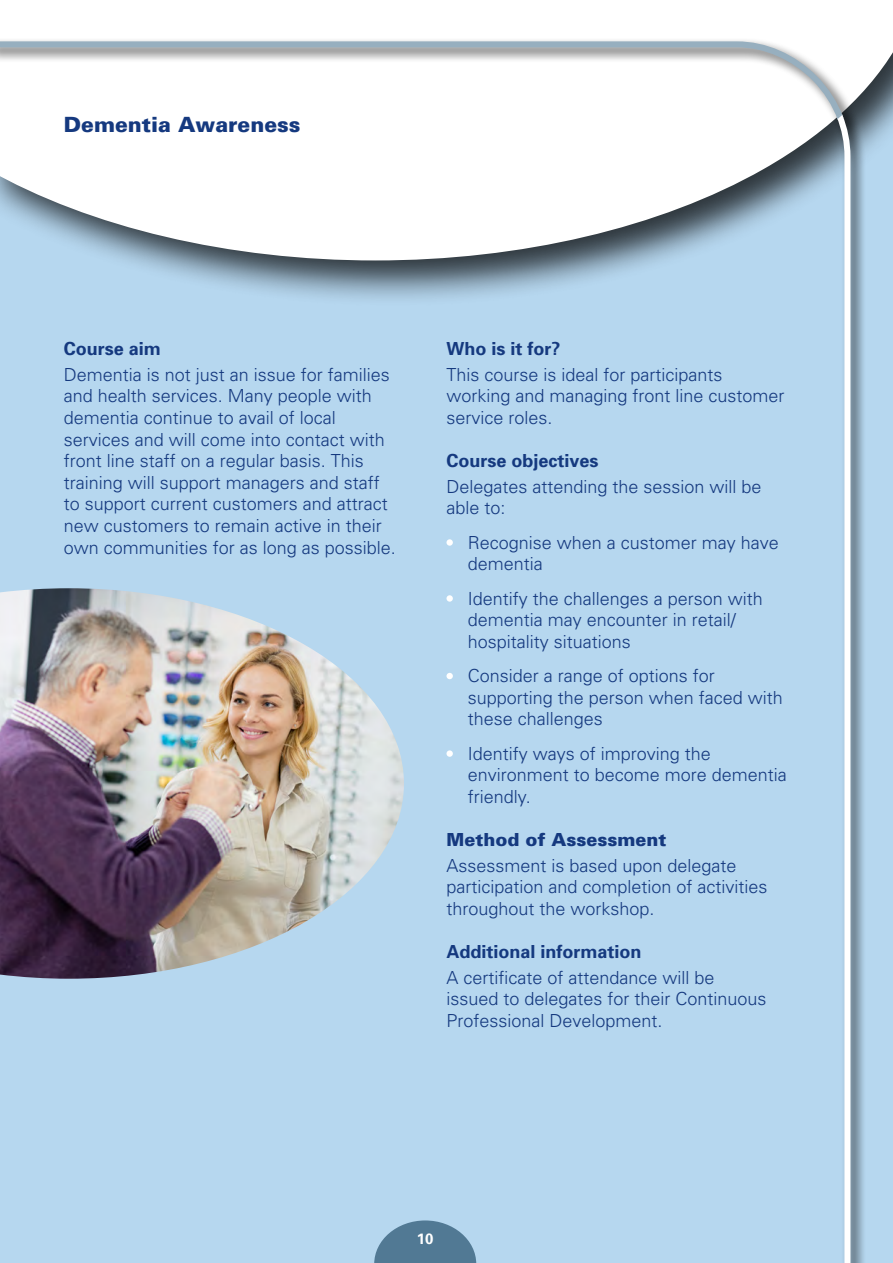
<style>
.page{position:relative;width:893px;height:1263px;background:#b6d7ef}
.page>*{position:absolute;margin:0;border:0;box-sizing:border-box;transform-origin:0 0}
.H4_Sub_heading_14pt{font:900 21px "Univers";color:#15397f}
.Body_text_12pt{font:300 18px/21.6px "Univers";color:#15397f}
.List_white_bullets{font:300 18px/21.6px "Univers";color:#15397f}
.Body_text_12pt-2{font:700 18px "Univers";color:#15397f}
.Body_text_12pt-3{font:900 18px "Univers";color:#15397f}
.t1{font:700 15px "Univers";color:#fff}
</style>
<div class="page">
<div style="left:0;top:0;width:893px;height:307px;background:#000;opacity:.75"></div>
<svg style="left:0;top:0;width:893px;height:260px;background:#e2e8ec"></svg>
<div style="left:0;top:38px;width:859px;height:98px;background:#fff"></div>
<svg style="left:0;top:40px;width:848px;height:87px"></svg>
<div style="left:834px;top:112px;width:33px;height:1151px;background:#000;opacity:.75"></div>
<svg style="left:832px;top:108px;width:21px;height:1155px"></svg>
<svg style="left:374px;top:1220px;width:102px;height:43px"></svg>
<div style="left:446px;top:539px;width:7px;height:7px;background:#fff;border-radius:50%"></div>
<div style="left:446px;top:595px;width:7px;height:7px;background:#fff;border-radius:50%"></div>
<div style="left:446px;top:673px;width:7px;height:6px;background:#fff;border-radius:50%"></div>
<div style="left:446px;top:750px;width:7px;height:7px;background:#fff;border-radius:50%"></div>
<img style="left:0;top:588px;width:404px;height:391px">
<h4 class="H4_Sub_heading_14pt" style="left:64px;top:111px;width:238px">Dementia Awareness</h4>
<p class="Body_text_12pt-2" style="left:64px;top:337px;width:99px">Course aim</p>
<p class="Body_text_12pt" style="left:64px;top:363px;width:334px">Dementia is not just an issue for families and health services. Many people with dementia continue to avail of local services and will come into contact with front line staff on a regular basis. This training will support managers and staff to support current customers and attract new customers to remain active in their own communities for as long as possible.</p>
<p class="Body_text_12pt-2" style="left:446px;top:337px;width:116px">Who is it for?</p>
<p class="Body_text_12pt" style="left:446px;top:363px;width:340px">This course is ideal for participants working and managing front line customer service roles.</p>
<p class="Body_text_12pt-2" style="left:446px;top:449px;width:154px">Course objectives</p>
<p class="Body_text_12pt" style="left:446px;top:475px;width:317px">Delegates attending the session will be able to:</p>
<p class="List_white_bullets" style="left:468px;top:531px;width:313px">Recognise when a customer may have dementia</p>
<p class="List_white_bullets" style="left:468px;top:587px;width:297px">Identify the challenges a person with dementia may encounter in retail/ hospitality situations</p>
<p class="List_white_bullets" style="left:468px;top:664px;width:317px">Consider a range of options for supporting the person when faced with these challenges</p>
<p class="List_white_bullets" style="left:468px;top:742px;width:320px">Identify ways of improving the environment to become more dementia friendly.</p>
<p class="Body_text_12pt-3" style="left:446px;top:828px;width:222px">Method of Assessment</p>
<p class="Body_text_12pt" style="left:446px;top:854px;width:323px">Assessment is based upon delegate participation and completion of activities throughout the workshop.</p>
<p class="Body_text_12pt-2" style="left:446px;top:940px;width:197px">Additional information</p>
<p class="Body_text_12pt" style="left:446px;top:966px;width:322px">A certificate of attendance will be issued to delegates for their Continuous<br>Professional Development.</p>
<p class="t1" style="left:417px;top:1229px;width:18px">10</p>
</div>
